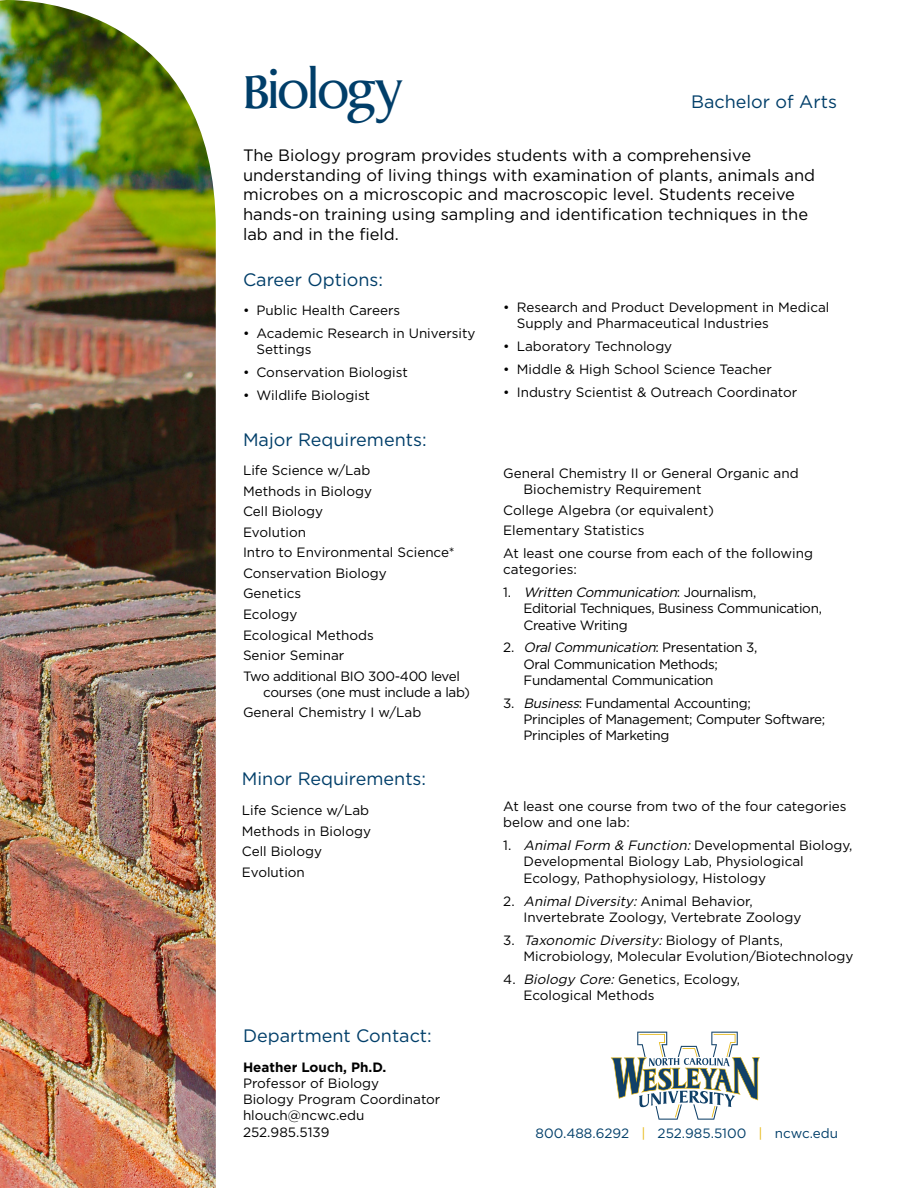
<style>
.page{position:relative;width:918px;height:1188px;background:#fff}
.page>*{position:absolute;margin:0;border:0;box-sizing:border-box;transform-origin:0 0}
.t1{font:46.5px "Griffon";letter-spacing:-.03em;color:#003e69}
.t2{font:18px "Gotham";color:#003e69}
.t3{font:16.5px/19.8px "Gotham";color:#000}
.t4{font:13.5px/20.5px "Gotham";color:#000}
.t5{font:13.5px/16.2px "Gotham";letter-spacing:-.025em;color:#000}
.t6{font:13.5px "Gotham";color:#003e69}
.t7{font:700 13.5px "Gotham";color:#000}
.s1{font-style:italic}
.s2{color:#e6b711}
</style>
<div class="page">
<img style="left:0;top:0;width:216px;height:1188px">
<svg style="left:611px;top:1032px;width:149px;height:88px"></svg>
<h1 class="t1" style="left:243px;top:59px;width:160px">Biology</h1>
<h2 class="t2" style="left:691px;top:92px;width:147px">Bachelor of Arts</h2>
<p class="t3" style="left:243px;top:145px;width:574px">The Biology program provides students with a comprehensive understanding of living things with examination of plants, animals and microbes on a microscopic and macroscopic level. Students receive hands-on training using sampling and identification techniques in the lab and in the field.</p>
<h2 class="t2" style="left:243px;top:269px;width:142px">Career Options:</h2>
<p class="t4" style="left:243px;top:300px;width:159px">• Public Health Careers</p>
<p class="t4" style="left:256px;top:325px;width:221px;line-height:16.2px;text-indent:-14px">• Academic Research in University<br>Settings</p>
<p class="t4" style="left:243px;top:362px;width:166px">• Conservation Biologist</p>
<p class="t4" style="left:243px;top:385px;width:129px">• Wildlife Biologist</p>
<h2 class="t2" style="left:243px;top:429px;width:185px">Major Requirements:</h2>
<p class="t4" style="left:243px;top:460px;width:218px">Life Science w/Lab<br>Methods in Biology<br>Cell Biology<br>Evolution<br>Intro to Environmental Science*<br>Conservation Biology<br>Genetics<br>Ecology<br>Ecological Methods<br>Senior Seminar<br>Two additional BIO 300-400 level</p>
<p class="t5" style="left:243px;top:682px;width:229px;line-height:20.5px;text-indent:20px">courses (one must include a lab)<br>General Chemistry I w/Lab</p>
<h2 class="t2" style="left:242px;top:769px;width:186px">Minor Requirements:</h2>
<p class="t4" style="left:242px;top:800px;width:131px">Life Science w/Lab<br>Methods in Biology<br>Cell Biology<br>Evolution</p>
<h2 class="t2" style="left:243px;top:1026px;width:190px">Department Contact:</h2>
<p class="t7" style="left:243px;top:1058px;width:145px">Heather Louch, Ph.D.</p>
<p class="t4" style="left:243px;top:1075px;width:199px;line-height:16.2px">Professor of Biology<br>Biology Program Coordinator hlouch@ncwc.edu<br>252.985.5139</p>
<p class="t4" style="left:517px;top:299px;width:314px;line-height:16.2px;text-indent:-14px">• Research and Product Development in Medical<br>Supply and Pharmaceutical Industries</p>
<p class="t4" style="left:503px;top:336px;width:171px">• Laboratory Technology</p>
<p class="t4" style="left:503px;top:359px;width:270px">• Middle &amp; High School Science Teacher</p>
<p class="t4" style="left:503px;top:382px;width:296px">• Industry Scientist &amp; Outreach Coordinator</p>
<p class="t4" style="left:524px;top:465px;width:277px;line-height:16.2px;text-indent:-20px">General Chemistry II or General Organic and<br>Biochemistry Requirement</p>
<p class="t4" style="left:503px;top:499px;width:212px">College Algebra (or equivalent)<br>Elementary Statistics</p>
<p class="t4" style="left:503px;top:545px;width:311px;line-height:16.2px">At least one course from each of the following categories:</p>
<p class="t5" style="left:524px;top:584px;width:300px;text-indent:-20px">1 . <span class="s1">Written Communication</span>: J o u r n a l i s m ,<br>Editorial Techniques, Business Communication,<br>Creative Writing</p>
<p class="t5" style="left:524px;top:640px;width:236px;text-indent:-20px">2 . <span class="s1">OralCommunication</span>: P re s e n t a t i o n 3 ,<br>Oral Communication Methods;<br>Fundamental Communication</p>
<p class="t5" style="left:524px;top:695px;width:303px;text-indent:-20px">3. <span class="s1">Business</span>: Fundamental Accounting;<br>Principles of Management; Computer Software;<br>Principles of Marketing</p>
<p class="t4" style="left:503px;top:798px;width:345px;line-height:16.2px">At least one course from two of the four categories below and one lab:</p>
<p class="t4" style="left:524px;top:837px;width:331px;line-height:16.2px;text-indent:-20px">1. <span class="s1">Animal Form &amp; Function:</span> Developmental Biology,<br>Developmental Biology Lab, Physiological<br>Ecology, Pathophysiology, Histology</p>
<p class="t4" style="left:524px;top:893px;width:279px;line-height:16.2px;text-indent:-20px">2. <span class="s1">Animal Diversity:</span> Animal Behavior,<br>Invertebrate Zoology, Vertebrate Zoology</p>
<p class="t4" style="left:524px;top:932px;width:331px;line-height:16.2px;text-indent:-20px">3 . <span class="s1">Taxonomic Diversity:</span> B i o l o g y o f P l a n t s ,<br>Microbiology, Molecular Evolution/Biotechnology</p>
<p class="t4" style="left:524px;top:971px;width:218px;line-height:16.2px;text-indent:-20px">4. <span class="s1">Biology Core:</span> Genetics, Ecology,<br>Ecological Methods</p>
<p class="t6" style="left:536px;top:1126px;width:304px">800.488.6292 <span class="s2">|</span> 252.985.5100 <span class="s2">|</span> ncwc.edu</p>
</div>
